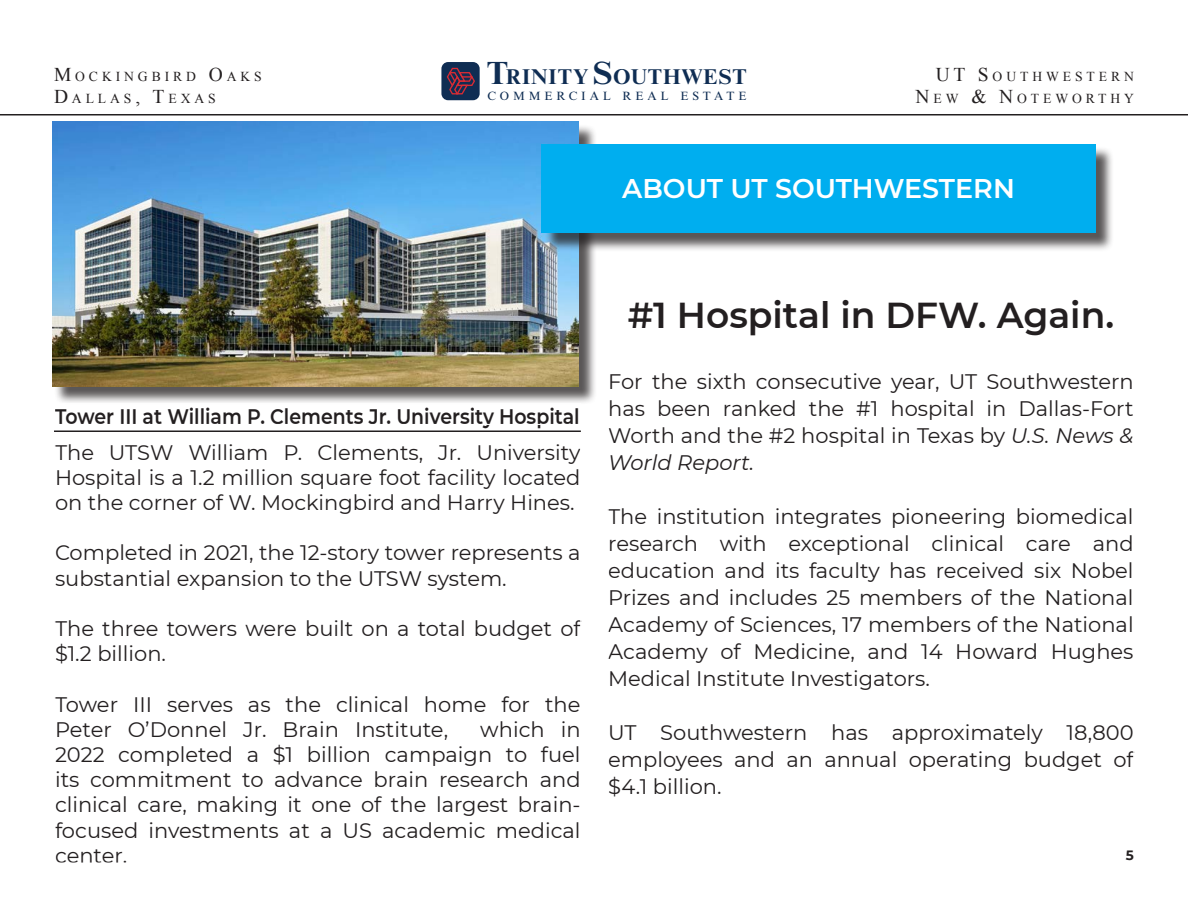
<style>
.page{position:relative;width:1188px;height:918px;background:#fff}
.page>*{position:absolute;margin:0;border:0;box-sizing:border-box;transform-origin:0 0}
.t1{font:600 36px "Montserrat";color:#231f20}
.t2{font:600 27px "Montserrat";color:#fff}
.t3{font:700 21.45px "Times NRMT Pro";letter-spacing:.04em;color:#0f2d53}
.t4{font:21px/27px "Montserrat";color:#231f20;text-align:justify}
.t5{font:600 21px "Montserrat";color:#231f20;scale:.9 1}
.PgHeadingTopRightSma{font:19.5px "Times New Roman";color:#231f20}
.PgHeadingTopRightSma-2{font:13.65px/21.6px "Times New Roman";letter-spacing:.285em;color:#231f20}
.Page{font:700 13.5px "Montserrat";color:#231f20}
.t6{font:12px "Times NRMT Pro";letter-spacing:.32em;color:#0f2d53}
.s1{font-size:19.5px}
.s2{font-size:32.1px}
.s3{font-style:italic}
</style>
<div class="page">
<hr style="left:0;top:114px;width:1188px;height:1px;background:#231f20">
<div style="left:55px;top:124px;width:542px;height:281px;background:#231f20;opacity:.75"></div>
<img style="left:52px;top:122px;width:526px;height:264px">
<div style="left:544px;top:147px;width:571px;height:105px;background:#231f20;opacity:.75"></div>
<div style="left:542px;top:144px;width:554px;height:89px;background:#00aeef"></div>
<hr style="left:54px;top:430px;width:527px;height:2px;background:#231f20">
<div style="left:441px;top:62px;width:39px;height:38px;background:#0f2d53;border-radius:7px"></div>
<svg style="left:446px;top:67px;width:29px;height:28px"></svg>
<p class="PgHeadingTopRightSma-2" style="left:54px;top:65px;width:209px"><span class="s1">M</span>OCKINGBIRD <span class="s1">O</span>AKS<br><span class="s1">D</span>ALLAS<span class="s1">, T</span>EXAS</p>
<p class="t3" style="left:487px;top:64px;width:261px"><span class="s2">T</span>RINITY <span class="s2">S</span>OUTHWEST</p>
<p class="t6" style="left:487px;top:89px;width:260px">COMMERCIAL REAL ESTATE</p>
<p class="PgHeadingTopRightSma" style="left:936px;top:62px;width:16px">UT</p>
<p class="PgHeadingTopRightSma-2" style="left:978px;top:66px;width:158px"><span class="s1">S</span> OUTHWESTERN</p>
<p class="PgHeadingTopRightSma-2" style="left:916px;top:87px;width:220px"><span class="s1">N</span>EW <span class="s1">&amp; N</span>OTEWORTHY</p>
<p class="t2" style="left:622px;top:169px;width:394px">ABOUT UT SOUTHWESTERN</p>
<p class="t1" style="left:628px;top:289px;width:488px">#1 Hospital in DFW. Again.</p>
<p class="t5" style="left:55px;top:402px;width:584px">Tower III at William P. Clements Jr. University Hospital</p>
<p class="t4" style="left:55px;top:439px;width:527px;line-height:25.2px">The UTSW William P. Clements, Jr. University Hospital is a 1.2 million square foot facility located on the corner of W. Mockingbird and Harry Hines.</p>
<p class="t4" style="left:55px;top:540px;width:527px;line-height:25.2px">Completed in 2021, the 12-story tower represents a substantial expansion to the UTSW system.</p>
<p class="t4" style="left:55px;top:615px;width:527px;line-height:25.2px">The three towers were built on a total budget of $1.2 billion.</p>
<p class="t4" style="left:55px;top:691px;width:527px;line-height:25.2px">Tower III serves as the clinical home for the<br>Peter O’Donnel Jr. Brain Institute,</p>
<p class="t4" style="left:55px;top:716px;width:527px;line-height:25.2px;text-indent:425px">which in 2022 completed a $1 billion campaign to fuel its commitment to advance brain research and clinical care, making it one of the largest brain&shy;focused investments at a US academic medical center.</p>
<p class="t4" style="left:608px;top:368px;width:527px">For the sixth consecutive year, UT Southwestern has been ranked the #1 hospital in Dallas-Fort Worth and the #2 hospital in Texas by <span class="s3">U.S. News &amp; World Report.</span></p>
<p class="t4" style="left:608px;top:503px;width:527px">The institution integrates pioneering biomedical research with exceptional clinical care and education and its faculty has received six Nobel Prizes and includes 25 members of the National Academy of Sciences, 17 members of the National Academy of Medicine, and 14 Howard Hughes Medical Institute Investigators.</p>
<p class="t4" style="left:608px;top:719px;width:527px">UT Southwestern has approximately 18,800 employees and an annual operating budget of $4.1 billion.</p>
<p class="Page" style="left:1126px;top:846px;width:10px">5</p>
</div>
